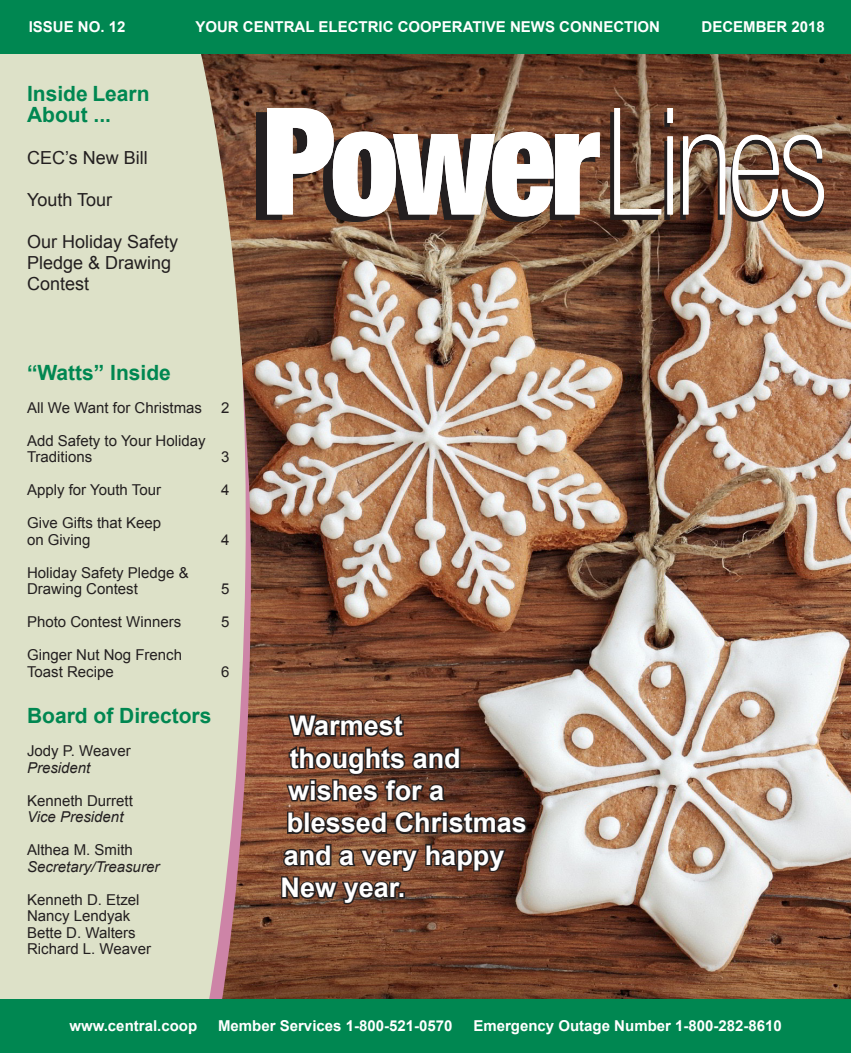
<style>
.page{position:relative;width:851px;height:1053px;background:#fff}
.page>*{position:absolute;margin:0;border:0;box-sizing:border-box;transform-origin:0 0}
.t1{font:700 27px/32.4px "Arial";color:#fff}
.t2{font:700 21px "Arial";color:#008751}
.t3{font:18px/21px "Arial";color:#231f20}
.t4{font:15px/16.5px "Arial";color:#231f20}
.t5{font:700 15px "Arial";color:#fff}
.t6{font:italic 15px "Arial";color:#231f20}
</style>
<div class="page">
<img style="left:246px;top:54px;width:604px;height:945px">
<svg style="left:246px;top:356px;width:5px;height:643px;background:#975d57"></svg>
<div style="left:0;top:54px;width:246px;height:945px;background:#dde1c8"></div>
<div style="left:0;top:999px;width:850px;height:54px;background:#008751"></div>
<div style="left:0;top:0;width:850px;height:54px;background:#008751"></div>
<svg style="left:256px;top:108px;width:343px;height:114px"></svg>
<svg style="left:610px;top:108px;width:62px;height:112px"></svg>
<img style="left:680px;top:134px;width:144px;height:88px">
<svg style="left:280px;top:709px;width:249px;height:197px;background:#603d2e"></svg>
<div style="left:398px;top:892px;width:7px;height:7px;border:3px solid #231f20"></div>
<p class="t5" style="left:29px;top:17px;width:98px">ISSUE NO. 12</p>
<p class="t5" style="left:195px;top:17px;width:466px">YOUR CENTRAL ELECTRIC COOPERATIVE NEWS CONNECTION</p>
<p class="t5" style="left:701px;top:17px;width:125px">DECEMBER 2018</p>
<p class="t2" style="left:27px;top:79px;width:124px">Inside Learn</p>
<p class="t2" style="left:27px;top:100px;width:86px">About ...</p>
<p class="t3" style="left:27px;top:147px;width:122px">CEC’s New Bill</p>
<p class="t3" style="left:27px;top:189px;width:87px">Youth Tour</p>
<p class="t3" style="left:27px;top:231px;width:153px">Our Holiday Safety<br>Pledge &amp; Drawing<br>Contest</p>
<p class="t2" style="left:27px;top:358px;width:145px">“Watts” Inside</p>
<p class="t4" style="left:27px;top:399px;width:177px">All We Want for Christmas</p>
<p class="t4" style="left:221px;top:399px;width:10px">2</p>
<p class="t4" style="left:27px;top:432px;width:180px">Add Safety to Your Holiday<br>Traditions</p>
<p class="t4" style="left:221px;top:449px;width:10px">3</p>
<p class="t4" style="left:27px;top:482px;width:135px">Apply for Youth Tour</p>
<p class="t4" style="left:221px;top:482px;width:10px">4</p>
<p class="t4" style="left:27px;top:515px;width:136px">Give Gifts that Keep</p>
<p class="t4" style="left:27px;top:531px;width:65px">on Giving</p>
<p class="t4" style="left:221px;top:531px;width:10px">4</p>
<p class="t4" style="left:27px;top:564px;width:163px">Holiday Safety Pledge &amp;</p>
<p class="t4" style="left:27px;top:581px;width:112px">Drawing Contest</p>
<p class="t4" style="left:221px;top:581px;width:10px">5</p>
<p class="t4" style="left:27px;top:614px;width:156px">Photo Contest Winners</p>
<p class="t4" style="left:221px;top:614px;width:10px">5</p>
<p class="t4" style="left:27px;top:647px;width:157px">Ginger Nut Nog French</p>
<p class="t4" style="left:27px;top:663px;width:88px">Toast Recipe</p>
<p class="t4" style="left:221px;top:663px;width:10px">6</p>
<p class="t2" style="left:27px;top:702px;width:186px">Board of Directors</p>
<p class="t4" style="left:27px;top:743px;width:105px">Jody P. Weaver</p>
<p class="t6" style="left:27px;top:758px;width:65px">President</p>
<p class="t4" style="left:27px;top:792px;width:107px">Kenneth Durrett</p>
<p class="t6" style="left:27px;top:807px;width:98px">Vice President</p>
<p class="t4" style="left:27px;top:842px;width:107px">Althea M. Smith</p>
<p class="t6" style="left:27px;top:857px;width:134px">Secretary/Treasurer</p>
<p class="t4" style="left:27px;top:891px;width:114px">Kenneth D. Etzel</p>
<p class="t4" style="left:27px;top:908px;width:105px">Nancy Lendyak</p>
<p class="t4" style="left:27px;top:924px;width:110px">Bette D. Walters</p>
<p class="t4" style="left:27px;top:941px;width:125px">Richard L. Weaver</p>
<p class="t1" style="left:290px;top:710px;width:115px">Warmest</p>
<p class="t1" style="left:280px;top:743px;width:247px;text-indent:9px">thoughts and wishes for a blessed Christmas and a very happy<br>New year.</p>
<p class="t5" style="left:69px;top:1016px;width:129px">www.central.coop</p>
<p class="t5" style="left:218px;top:1016px;width:236px">Member Services 1-800-521-0570</p>
<p class="t5" style="left:473px;top:1016px;width:310px">Emergency Outage Number 1-800-282-8610</p>
</div>
